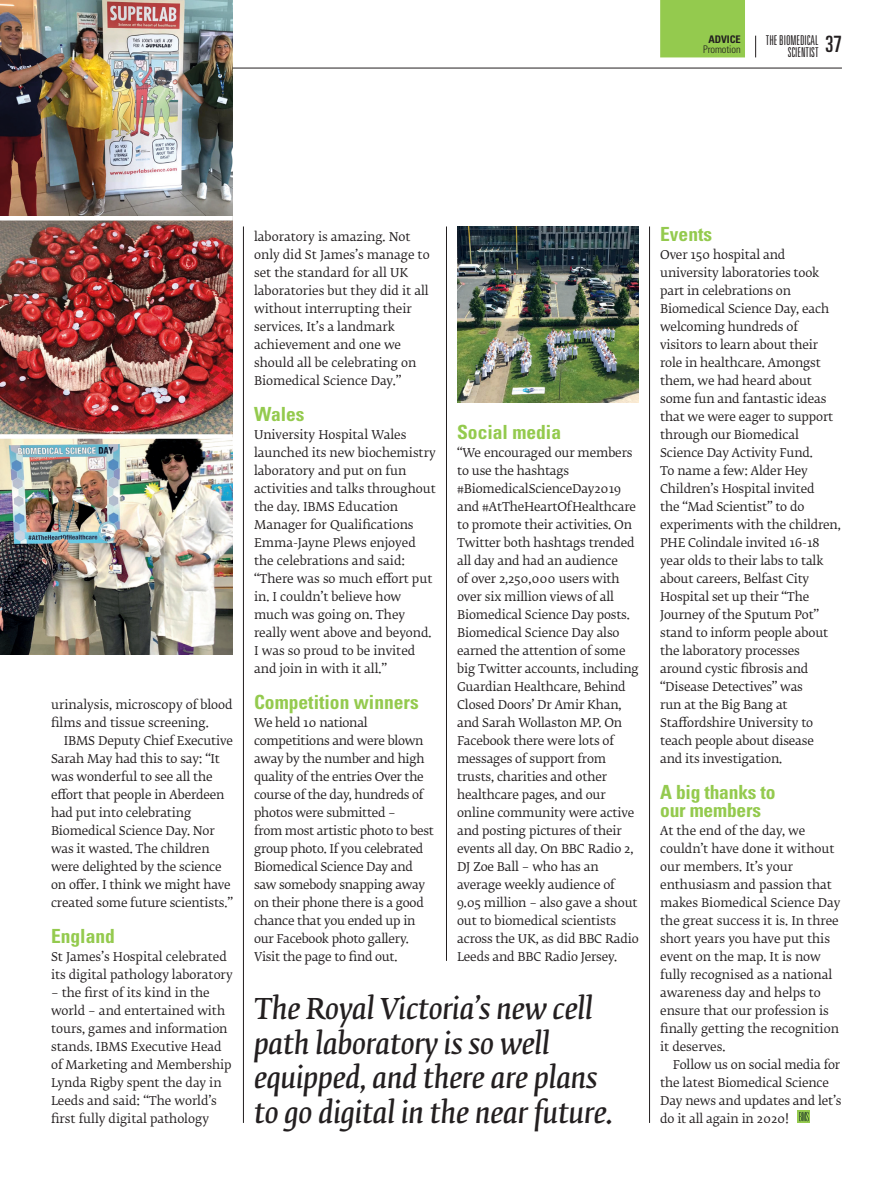
<style>
.page{position:relative;width:893px;height:1191px;background:#fff}
.page>*{position:absolute;margin:0;border:0;box-sizing:border-box;transform-origin:0 0}
.BS_Pullquote__Large{font:italic 28.5px/34.5px "Fedra Serif B Std Demi";letter-spacing:-.01em;color:#231f20}
.t1{font:ultra-condensed 22.5px "Univers";color:#231f20}
.BS_Crosshead{font:700 condensed 19.5px/18px "Univers";color:#94ca4e}
.t2{font:300 ultra-condensed 13.5px/12px "Univers";color:#231f20;text-align:right}
.BS_Body_Copy_No_Inde{font:12px/18px "Fedra Serif B Std";letter-spacing:-.01em;color:#231f20}
.BS_Body_Copy_Indente{font:12px/18px "Fedra Serif B Std";letter-spacing:-.01em;color:#231f20}
.R__Master__Tab_Body{font:300 condensed 10.5px/9.9px "Univers";letter-spacing:-.01em;color:#231f20;text-align:center}
.s1{font-weight:700}
</style>
<div class="page">
<img style="left:0;top:0;width:233px;height:655px">
<svg style="left:797px;top:1110px;width:13px;height:13px"></svg>
<hr style="left:243px;top:226px;width:1px;height:897px;background:#231f20">
<hr style="left:446px;top:226px;width:1px;height:735px;background:#231f20">
<hr style="left:649px;top:226px;width:1px;height:897px;background:#231f20">
<img style="left:457px;top:226px;width:182px;height:177px">
<svg style="left:755px;top:36px;width:1px;height:21px"></svg>
<div style="left:660px;top:0;width:85px;height:57px;background:#94ca4e"></div>
<hr style="left:233px;top:68px;width:609px;height:1px;background:#231f20">
<div style="left:0;top:434px;width:233px;height:5px;background:#fff"></div>
<hr style="left:0;top:216px;width:233px;height:4px;background:#fff">
<p class="R__Master__Tab_Body" style="left:703px;top:35px;width:39px"><span class="s1">ADVICE<br></span>Promotion</p>
<p class="t2" style="left:766px;top:34px;width:54px">THE BIOMEDICAL<br>SCIENTIST</p>
<h2 class="t1" style="left:825px;top:31px;width:18px">37</h2>
<p class="BS_Body_Copy_No_Inde" style="left:51px;top:696px;width:183px">urinalysis, microscopy of blood films and tissue screening.</p>
<p class="BS_Body_Copy_Indente" style="left:51px;top:732px;width:183px;text-indent:13px">IBMS Deputy Chief Executive<br>Sarah May had this to say: “It was wonderful to see all the effort that people in Aberdeen had put into celebrating<br>Biomedical Science Day. Nor was it wasted. The children were delighted by the science on offer. I think we might have created some future scientists.”</p>
<p class="BS_Crosshead" style="left:51px;top:927px;width:65px">England</p>
<p class="BS_Body_Copy_No_Inde" style="left:51px;top:948px;width:183px">St James’s Hospital celebrated its digital pathology laboratory</p>
<p class="BS_Body_Copy_No_Inde" style="left:51px;top:984px;width:182px">– the first of its kind in the world – and entertained with tours, games and information stands. IBMS Executive Head of Marketing and Membership<br>Lynda Rigby spent the day in<br>Leeds and said: “The world’s first fully digital pathology</p>
<p class="BS_Body_Copy_No_Inde" style="left:254px;top:228px;width:177px">laboratory is amazing. Not only did St James’s manage to set the standard for all UK laboratories but they did it all without interrupting their services. It’s a landmark achievement and one we should all be celebrating on<br>Biomedical Science Day.”</p>
<p class="BS_Crosshead" style="left:254px;top:405px;width:52px">Wales</p>
<p class="BS_Body_Copy_No_Inde" style="left:254px;top:426px;width:183px">University Hospital Wales launched its new biochemistry laboratory and put on fun activities and talks throughout the day. IBMS Education<br>Manager for Qualifications<br>Emma-Jayne Plews enjoyed the celebrations and said: “There was so much effort put in. I couldn’t believe how much was going on. They really went above and beyond.<br>I was so proud to be invited and join in with it all.”</p>
<p class="BS_Crosshead" style="left:254px;top:693px;width:166px">Competition winners</p>
<p class="BS_Body_Copy_No_Inde" style="left:254px;top:714px;width:181px">We held 10 national competitions and were blown away by the number and high quality of the entries Over the course of the day, hundreds of photos were submitted –<br>from most artistic photo to best group photo. If you celebrated<br>Biomedical Science Day and saw somebody snapping away on their phone there is a good chance that you ended up in our Facebook photo gallery.<br>Visit the page to find out.</p>
<p class="BS_Crosshead" style="left:457px;top:423px;width:106px">Social media</p>
<p class="BS_Body_Copy_No_Inde" style="left:457px;top:444px;width:183px">“We encouraged our members to use the hashtags #BiomedicalScienceDay2019 and #AtTheHeartOfHealthcare to promote their activities. On<br>Twitter both hashtags trended all day and had an audience<br>of over 2,250,000 users with over six million views of all<br>Biomedical Science Day posts.<br>Biomedical Science Day also earned the attention of some big Twitter accounts, including<br>Guardian Healthcare, Behind<br>Closed Doors’ Dr Amir Khan, and Sarah Wollaston MP. On<br>Facebook there were lots of messages of support from trusts, charities and other healthcare pages, and our online community were active and posting pictures of their events all day. On BBC Radio 2,<br>DJ Zoe Ball – who has an average weekly audience of<br>9.05 million – also gave a shout out to biomedical scientists across the UK, as did BBC Radio<br>Leeds and BBC Radio Jersey.</p>
<p class="BS_Pullquote__Large" style="left:254px;top:993px;width:360px">The Royal Victoria’s new cell path laboratory is so well equipped, and there are plans to go digital in the near future.</p>
<p class="BS_Crosshead" style="left:660px;top:225px;width:53px">Events</p>
<p class="BS_Body_Copy_No_Inde" style="left:660px;top:246px;width:182px">Over 150 hospital and university laboratories took part in celebrations on<br>Biomedical Science Day, each welcoming hundreds of visitors to learn about their role in healthcare. Amongst them, we had heard about some fun and fantastic ideas that we were eager to support through our Biomedical<br>Science Day Activity Fund.<br>To name a few: Alder Hey<br>Children’s Hospital invited<br>the “Mad Scientist” to do experiments with the children,<br>PHE Colindale invited 16-18 year olds to their labs to talk about careers, Belfast City<br>Hospital set up their “The<br>Journey of the Sputum Pot” stand to inform people about the laboratory processes around cystic fibrosis and “Disease Detectives” was<br>run at the Big Bang at<br>Staffordshire University to teach people about disease<br>and its investigation.</p>
<p class="BS_Crosshead" style="left:660px;top:783px;width:117px">A big thanks to our members</p>
<p class="BS_Body_Copy_No_Inde" style="left:660px;top:822px;width:182px">At the end of the day, we couldn’t have done it without our members. It’s your enthusiasm and passion that makes Biomedical Science Day the great success it is. In three short years you have put this event on the map. It is now fully recognised as a national awareness day and helps to ensure that our profession is finally getting the recognition it deserves.</p>
<p class="BS_Body_Copy_Indente" style="left:660px;top:1056px;width:183px;text-indent:13px">Follow us on social media for the latest Biomedical Science<br>Day news and updates and let’s do it all again in 2020!</p>
</div>
